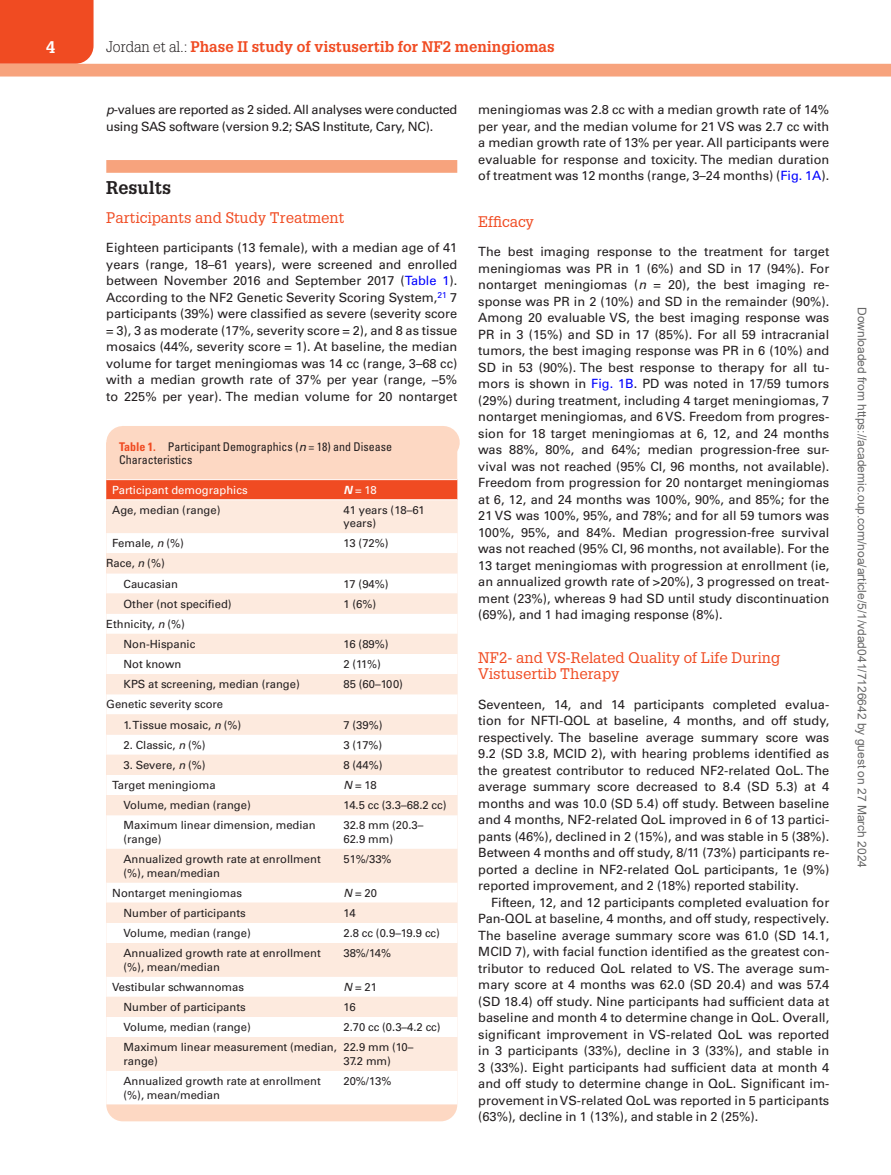
<style>
.page{position:relative;width:891px;height:1175px;background:#fff}
.page>*{position:absolute;margin:0;border:0;box-sizing:border-box;transform-origin:0 0}
.t1{font:700 18px "Glypha LT Std";color:#231f20}
.t2{font:700 16.5px "Glypha LT Std";color:#fff}
.t3{font:15px/16.5px "Glypha LT Std";color:#f04b22}
.t4{font:700 15px "Glypha LT Std";color:#f04b22}
.t5{font:12.75px/16.5px "Univers LT Std";color:#231f20;text-align:justify}
.t6{font:12.75px/16.5px "Univers LT Std";letter-spacing:-.02em;color:#231f20}
.t7{font:12px "Arial";color:#666}
.t8{font:condensed 12px/13.5px "Univers LT Std";color:#231f20}
.t9{font:11.25px/13.5px "Univers LT Std";color:#231f20}
.t10{font:11.25px "Univers LT Std";color:#fff}
.s1{font-weight:300;color:#231f20}
.s2{font-style:italic}
.s3{color:#00f}
.s4{font-weight:700;color:#f04b22}
.s5{font-style:italic;font-stretch:normal}
.s6{font-weight:700;font-style:italic}
</style>
<div class="page">
<div style="left:0;top:0;width:94px;height:64px;background:#f04b22"></div>
<div style="left:0;top:64px;width:891px;height:12px;background:#f7a37d"></div>
<div style="left:106px;top:160px;width:351px;height:13px;background:#f7a37d"></div>
<svg style="left:106px;top:442px;width:351px;height:679px;background:#fdd9c5"></svg>
<div style="left:106px;top:443px;width:351px;height:39px;background:#fdd8c3"></div>
<div style="left:123px;top:426px;width:319px;height:33px;background:#fdd8c3"></div>
<hr style="left:442px;top:426px;width:1px;height:33px;background:#fdd8c3">
<div style="left:106px;top:480px;width:351px;height:19px;background:#f04b22"></div>
<div style="left:106px;top:500px;width:351px;height:33px;background:#fdeade"></div>
<svg style="left:106px;top:533px;width:351px;height:571px"></svg>
<hr style="left:106px;top:479px;width:233px;height:1px;background:#fff">
<hr style="left:106px;top:499px;width:233px;height:1px;background:#fff">
<hr style="left:339px;top:479px;width:118px;height:1px;background:#fff">
<hr style="left:339px;top:499px;width:118px;height:1px;background:#fff">
<p class="t2" style="left:46px;top:37px;width:11px">4</p>
<p class="t4" style="left:106px;top:37px;width:450px"><span class="s1">Jordan et al.:</span> Phase II study of vistusertib for NF2 meningiomas</p>
<p class="t6" style="left:106px;top:102px;width:353px"><span class="s2">p</span>-values are reported as 2 sided. All analyses were conducted using SAS software (version 9.2; SAS Institute, Cary, NC).</p>
<h1 class="t1" style="left:106px;top:176px;width:66px">Results</h1>
<p class="t3" style="left:106px;top:209px;width:240px">Participants and Study Treatment</p>
<p class="t5" style="left:106px;top:240px;width:353px">Eighteen participants (13 female), with a median age of 41 years (range, 18–61 years), were screened and enrolled between November 2016 and September 2017 (<span class="s3">Table 1</span>).<br>According to the NF2 Genetic Severity Scoring System,<sup>21</sup> 7 participants (39%) were classified as severe (severity score = 3), 3 as moderate (17%, severity score = 2), and 8 as tissue mosaics (44%, severity score = 1). At baseline, the median volume for target meningiomas was 14 cc (range, 3–68 cc) with a median growth rate of 37% per year (range, −5% to 225% per year). The median volume for 20 nontarget</p>
<p class="t8" style="left:119px;top:439px;width:275px"><span class="s4">Table 1.</span> Participant Demographics (<span class="s5">n</span> = 18) and Disease<br>Characteristics</p>
<p class="t10" style="left:112px;top:483px;width:137px">Participant demographics</p>
<p class="t10" style="left:343px;top:483px;width:35px"><span class="s6">N</span> = 18</p>
<p class="t9" style="left:112px;top:503px;width:110px">Age, median (range)</p>
<p class="t9" style="left:343px;top:503px;width:83px">41 years (18–61 years)</p>
<p class="t9" style="left:112px;top:536px;width:73px">Female, <span class="s2">n</span> (%)</p>
<p class="t9" style="left:343px;top:536px;width:47px">13 (72%)</p>
<p class="t9" style="left:124px;top:553px;width:56px;line-height:20.1px;text-indent:-17px">Race, <span class="s2">n</span> (%)<br>Caucasian</p>
<p class="t9" style="left:343px;top:577px;width:47px">17 (94%)</p>
<p class="t9" style="left:124px;top:597px;width:110px">Other (not specified)</p>
<p class="t9" style="left:343px;top:597px;width:34px">1 (6%)</p>
<p class="t9" style="left:124px;top:614px;width:73px;line-height:20.1px;text-indent:-17px">Ethnicity, <span class="s2">n</span> (%)<br>Non-Hispanic</p>
<p class="t9" style="left:343px;top:637px;width:47px">16 (89%)</p>
<p class="t9" style="left:124px;top:657px;width:59px">Not known</p>
<p class="t9" style="left:343px;top:657px;width:39px">2 (11%)</p>
<p class="t9" style="left:124px;top:677px;width:178px">KPS at screening, median (range)</p>
<p class="t9" style="left:343px;top:677px;width:61px">85 (60–100)</p>
<p class="t9" style="left:106px;top:698px;width:118px">Genetic severity score</p>
<p class="t9" style="left:124px;top:718px;width:119px">1. Tissue mosaic, <span class="s2">n</span> (%)</p>
<p class="t9" style="left:343px;top:718px;width:41px">7 (39%)</p>
<p class="t9" style="left:124px;top:738px;width:84px">2. Classic, <span class="s2">n</span> (%)</p>
<p class="t9" style="left:343px;top:738px;width:40px">3 (17%)</p>
<p class="t9" style="left:124px;top:758px;width:83px">3. Severe, <span class="s2">n</span> (%)</p>
<p class="t9" style="left:343px;top:758px;width:41px">8 (44%)</p>
<p class="t9" style="left:112px;top:778px;width:105px">Target meningioma</p>
<p class="t9" style="left:343px;top:778px;width:35px"><span class="s2">N</span> = 18</p>
<p class="t9" style="left:124px;top:798px;width:129px">Volume, median (range)</p>
<p class="t9" style="left:343px;top:798px;width:105px">14.5 cc (3.3–68.2 cc)</p>
<p class="t9" style="left:124px;top:818px;width:194px">Maximum linear dimension, median (range)</p>
<p class="t9" style="left:343px;top:818px;width:82px">32.8 mm (20.3–<br>62.9 mm)</p>
<p class="t9" style="left:124px;top:852px;width:199px">Annualized growth rate at enrollment (%), mean/median</p>
<p class="t9" style="left:343px;top:852px;width:50px">51%/33%</p>
<p class="t9" style="left:112px;top:886px;width:131px">Nontarget meningiomas</p>
<p class="t9" style="left:343px;top:886px;width:35px"><span class="s2">N</span> = 20</p>
<p class="t9" style="left:124px;top:906px;width:124px">Number of participants</p>
<p class="t9" style="left:343px;top:906px;width:14px">14</p>
<p class="t9" style="left:124px;top:926px;width:129px">Volume, median (range)</p>
<p class="t9" style="left:343px;top:926px;width:98px">2.8 cc (0.9–19.9 cc)</p>
<p class="t9" style="left:124px;top:946px;width:199px">Annualized growth rate at enrollment (%), mean/median</p>
<p class="t9" style="left:343px;top:946px;width:49px">38%/14%</p>
<p class="t9" style="left:112px;top:980px;width:133px">Vestibular schwannomas</p>
<p class="t9" style="left:343px;top:980px;width:35px"><span class="s2">N</span> = 21</p>
<p class="t9" style="left:124px;top:1000px;width:124px">Number of participants</p>
<p class="t9" style="left:343px;top:1000px;width:14px">16</p>
<p class="t9" style="left:124px;top:1020px;width:129px">Volume, median (range)</p>
<p class="t9" style="left:343px;top:1020px;width:99px">2.70 cc (0.3–4.2 cc)</p>
<p class="t9" style="left:124px;top:1040px;width:215px">Maximum linear measurement (median, range)</p>
<p class="t9" style="left:343px;top:1040px;width:72px">22.9 mm (10–<br>37.2 mm)</p>
<p class="t9" style="left:124px;top:1074px;width:199px">Annualized growth rate at enrollment (%), mean/median</p>
<p class="t9" style="left:343px;top:1074px;width:49px">20%/13%</p>
<p class="t5" style="left:478px;top:102px;width:353px">meningiomas was 2.8 cc with a median growth rate of 14% per year, and the median volume for 21 VS was 2.7 cc with a median growth rate of 13% per year. All participants were evaluable for response and toxicity. The median duration of treatment was 12 months (range, 3–24 months) (<span class="s3">Fig. 1A</span>).</p>
<p class="t3" style="left:478px;top:213px;width:57px">Efficacy</p>
<p class="t5" style="left:478px;top:243px;width:353px">The best imaging response to the treatment for target meningiomas was PR in 1 (6%) and SD in 17 (94%). For nontarget meningiomas (<span class="s2">n</span> = 20), the best imaging re&shy;sponse was PR in 2 (10%) and SD in the remainder (90%).<br>Among 20 evaluable VS, the best imaging response was PR in 3 (15%) and SD in 17 (85%). For all 59 intracranial tumors, the best imaging response was PR in 6 (10%) and SD in 53 (90%). The best response to therapy for all tu&shy;mors is shown in <span class="s3">Fig. 1B</span>. PD was noted in 17/59 tumors (29%) during treatment, including 4 target meningiomas, 7 nontarget meningiomas, and 6 VS. Freedom from progres&shy;sion for 18 target meningiomas at 6, 12, and 24 months was 88%, 80%, and 64%; median progression-free sur&shy;vival was not reached (95% CI, 96 months, not available).<br>Freedom from progression for 20 nontarget meningiomas at 6, 12, and 24 months was 100%, 90%, and 85%; for the 21 VS was 100%, 95%, and 78%; and for all 59 tumors was 100%, 95%, and 84%. Median progression-free survival was not reached (95% CI, 96 months, not available). For the 13 target meningiomas with progression at enrollment (ie, an annualized growth rate of &gt;20%), 3 progressed on treat&shy;ment (23%), whereas 9 had SD until study discontinuation (69%), and 1 had imaging response (8%).</p>
<p class="t3" style="left:478px;top:649px;width:303px">NF2- and VS-Related Quality of Life During<br>Vistusertib Therapy</p>
<p class="t5" style="left:478px;top:696px;width:353px">Seventeen, 14, and 14 participants completed evalua&shy;tion for NFTI-QOL at baseline, 4 months, and off study, respectively. The baseline average summary score was 9.2 (SD 3.8, MCID 2), with hearing problems identified as the greatest contributor to reduced NF2-related QoL. The average summary score decreased to 8.4 (SD 5.3) at 4 months and was 10.0 (SD 5.4) off study. Between baseline and 4 months, NF2-related QoL improved in 6 of 13 partici&shy;pants (46%), declined in 2 (15%), and was stable in 5 (38%).<br>Between 4 months and off study, 8/11 (73%) participants re&shy;ported a decline in NF2-related QoL participants, 1e (9%) reported improvement, and 2 (18%) reported stability.</p>
<p class="t5" style="left:478px;top:894px;width:353px;text-indent:13px">Fifteen, 12, and 12 participants completed evaluation for Pan-QOL at baseline, 4 months, and off study, respectively.<br>The baseline average summary score was 61.0 (SD 14.1, MCID 7), with facial function identified as the greatest con&shy;tributor to reduced QoL related to VS. The average sum&shy;mary score at 4 months was 62.0 (SD 20.4) and was 57.4 (SD 18.4) off study. Nine participants had sufficient data at baseline and month 4 to determine change in QoL. Overall, significant improvement in VS-related QoL was reported in 3 participants (33%), decline in 3 (33%), and stable in 3 (33%). Eight participants had sufficient data at month 4 and off study to determine change in QoL. Significant im&shy;provement in VS-related QoL was reported in 5 participants (63%), decline in 1 (13%), and stable in 2 (25%).</p>
<p class="t7" style="left:866px;top:307px;width:562px;rotate:90deg">Downloaded from https://academic.oup.com/noa/article/5/1/vdad041/7126642 by guest on 27 March 2024</p>
</div>
